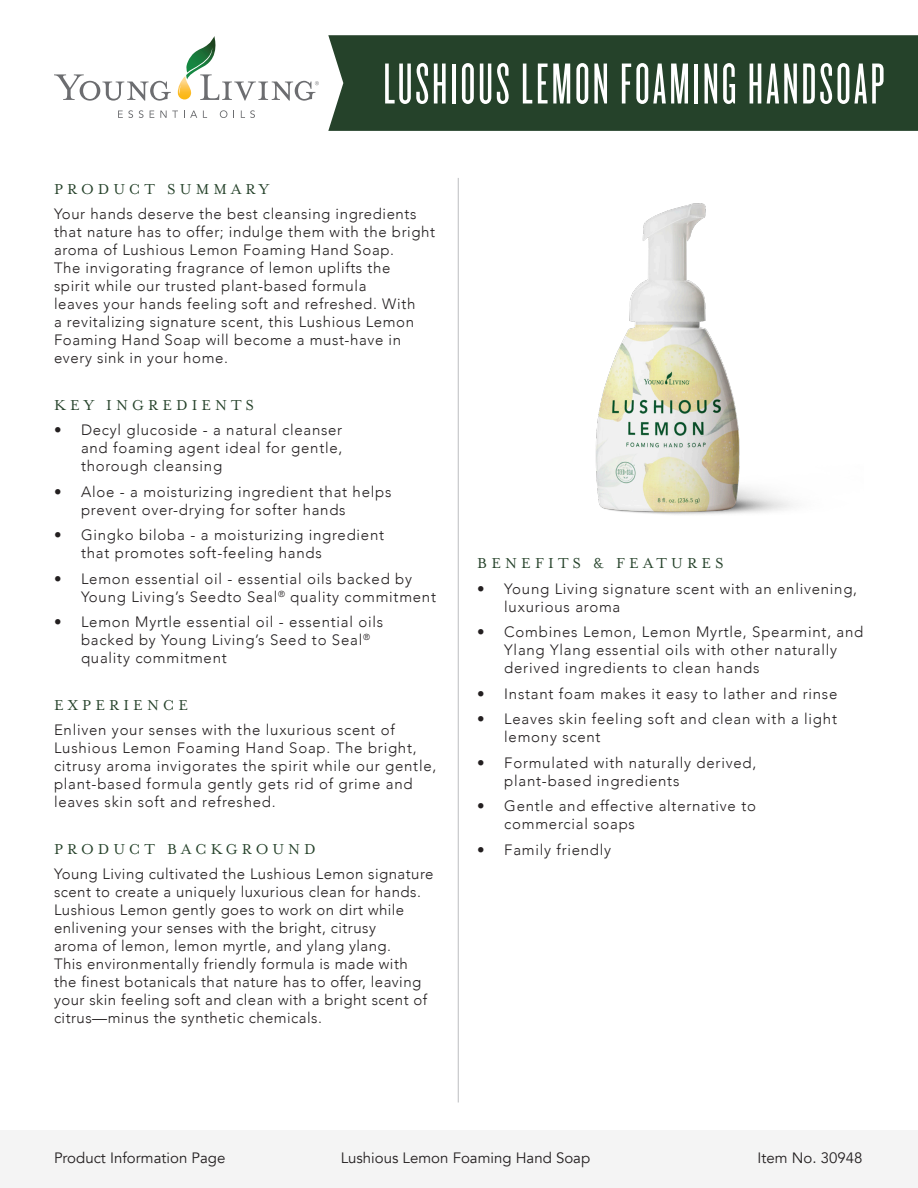
<style>
.page{position:relative;width:918px;height:1188px;background:#fff}
.page>*{position:absolute;margin:0;border:0;box-sizing:border-box;transform-origin:0 0}
.t1{font:60px "Knockout 26 Junior Flywght";letter-spacing:.05em;color:#fff}
.t2{font:16.5px "Mrs Eaves OT";letter-spacing:.25em;color:#25422a}
.t3{font:300 15px/18px "Avenir";letter-spacing:.05em;color:#231f20}
.t4{font:300 15px/18px "Avenir";letter-spacing:.03em;color:#231f20}
.t5{font:15px "Avenir";color:#231f20}
</style>
<div class="page">
<div style="left:0;top:1130px;width:918px;height:58px;background:#f4f4f4"></div>
<svg style="left:54px;top:74px;width:117px;height:27px"></svg>
<svg style="left:178px;top:36px;width:141px;height:65px"></svg>
<svg style="left:118px;top:110px;width:15px;height:8px"></svg>
<svg style="left:139px;top:110px;width:5px;height:8px"></svg>
<svg style="left:150px;top:111px;width:4px;height:7px"></svg>
<svg style="left:160px;top:111px;width:18px;height:7px"></svg>
<svg style="left:184px;top:111px;width:13px;height:7px"></svg>
<svg style="left:220px;top:110px;width:7px;height:8px"></svg>
<svg style="left:241px;top:110px;width:14px;height:8px"></svg>
<img style="left:595px;top:203px;width:198px;height:312px">
<hr style="left:458px;top:178px;width:1px;height:924px;background:#bcbdc0">
<div style="left:328px;top:35px;width:590px;height:96px;background:#25422a"></div>
<p class="t1" style="left:383px;top:50px;width:502px">LUSHIOUS LEMON FOAMING HANDSOAP</p>
<p class="t2" style="left:54px;top:180px;width:217px">PRODUCT SUMMARY</p>
<p class="t3" style="left:54px;top:205px;width:383px">Your hands deserve the best cleansing ingredients that nature has to offer; indulge them with the bright aroma of Lushious Lemon Foaming Hand Soap.<br>The invigorating fragrance of lemon uplifts the<br>spirit while our trusted plant-based formula<br>leaves your hands feeling soft and refreshed. With<br>a revitalizing signature scent, this Lushious Lemon Foaming Hand Soap will become a must-have in every sink in your home.</p>
<p class="t2" style="left:54px;top:396px;width:202px">KEY INGREDIENTS</p>
<p class="t3" style="left:81px;top:421px;width:263px;text-align:justify;text-indent:-27px">• Decyl glucoside - a natural cleanser and foaming agent ideal for gentle, thorough cleansing</p>
<p class="t3" style="left:81px;top:482px;width:312px;text-indent:-27px">• Aloe - a moisturizing ingredient that helps prevent over-drying for softer hands</p>
<p class="t3" style="left:81px;top:526px;width:305px;text-indent:-27px">• Gingko biloba - a moisturizing ingredient that promotes soft-feeling hands</p>
<p class="t3" style="left:81px;top:569px;width:357px;text-indent:-27px">• Lemon essential oil - essential oils backed by<br>Young Living’s Seedto Seal<sup>®</sup> quality commitment</p>
<p class="t3" style="left:81px;top:613px;width:304px;text-indent:-27px">• Lemon Myrtle essential oil - essential oils backed by Young Living’s Seed to Seal<sup>® </sup>quality commitment</p>
<p class="t2" style="left:54px;top:696px;width:136px">EXPERIENCE</p>
<p class="t3" style="left:54px;top:721px;width:384px">Enliven your senses with the luxurious scent of Lushious Lemon Foaming Hand Soap. The bright, citrusy aroma invigorates the spirit while our gentle, plant-based formula gently gets rid of grime and leaves skin soft and refreshed.</p>
<p class="t2" style="left:54px;top:840px;width:263px">PRODUCT BACKGROUND</p>
<p class="t4" style="left:54px;top:865px;width:381px">Young Living cultivated the Lushious Lemon signature scent to create a uniquely luxurious clean for hands.<br>Lushious Lemon gently goes to work on dirt while enlivening your senses with the bright, citrusy<br>aroma of lemon, lemon myrtle, and ylang ylang.<br>This environmentally friendly formula is made with the finest botanicals that nature has to offer, leaving your skin feeling soft and clean with a bright scent of citrus—minus the synthetic chemicals.</p>
<p class="t2" style="left:477px;top:554px;width:248px">BENEFITS &amp; FEATURES</p>
<p class="t3" style="left:504px;top:580px;width:354px;text-indent:-27px">• Young Living signature scent with an enlivening, luxurious aroma</p>
<p class="t3" style="left:504px;top:623px;width:361px;text-indent:-27px">• Combines Lemon, Lemon Myrtle, Spearmint, and<br>Ylang Ylang essential oils with other naturally derived ingredients to clean hands</p>
<p class="t3" style="left:477px;top:685px;width:362px">• Instant foam makes it easy to lather and rinse</p>
<p class="t3" style="left:504px;top:710px;width:334px;text-indent:-27px">• Leaves skin feeling soft and clean with a light lemony scent</p>
<p class="t3" style="left:504px;top:754px;width:254px;text-indent:-27px">• Formulated with naturally derived, plant-based ingredients</p>
<p class="t3" style="left:504px;top:797px;width:253px;text-indent:-27px">• Gentle and effective alternative to commercial soaps</p>
<p class="t3" style="left:477px;top:841px;width:135px">• Family friendly</p>
<p class="t5" style="left:54px;top:1148px;width:173px">Product Information Page</p>
<p class="t5" style="left:341px;top:1148px;width:251px">Lushious Lemon Foaming Hand Soap</p>
<p class="t5" style="left:758px;top:1148px;width:106px">Item No. 30948</p>
</div>
